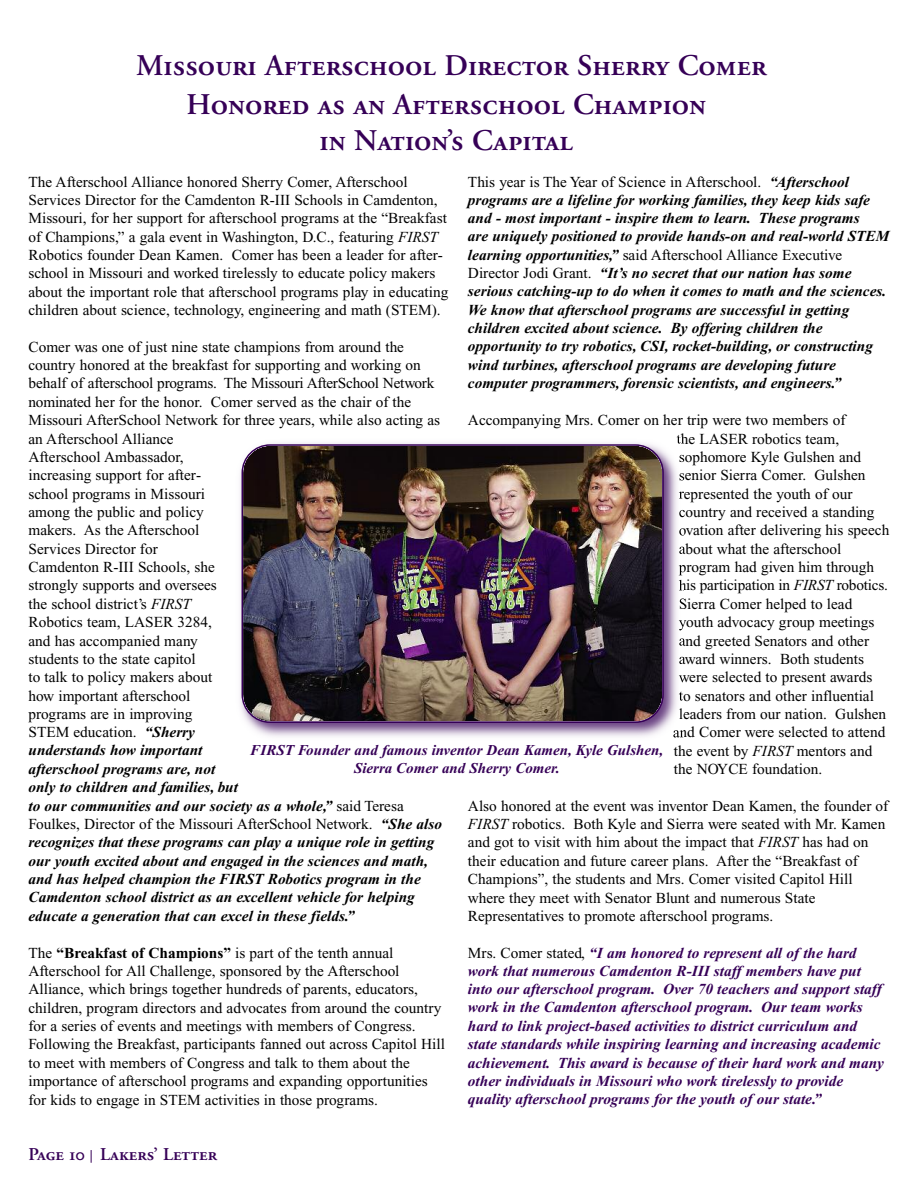
<style>
.page{position:relative;width:918px;height:1188px;background:#fff}
.page>*{position:absolute;margin:0;border:0;box-sizing:border-box;transform-origin:0 0}
.t1{font:30px/38.8px "Adobe Garamond Semibold SC";color:#360057;text-align:center}
.t2{font:18px "Adobe Garamond Semibold SC";color:#360057}
.t3{font:15.3px/18.3px "Times New Roman";color:#000}
.t4{font:italic 700 15.3px/18.3px "Times New Roman";color:#000}
.t5{font:italic 700 15.3px/18.3px "Times New Roman";color:#360057}
.t6{font:italic 700 15px/18px "Times New Roman";color:#360057;text-align:center}
.s1{font-style:italic}
.s2{font-weight:700;font-style:italic}
.s3{font-weight:700}
.s4{font-weight:400;font-style:normal}
.s5{font-weight:400;font-style:normal;color:#000}
</style>
<div class="page">
<svg style="left:91px;top:1150px;width:1px;height:13px"></svg>
<img style="left:240px;top:443px;width:443px;height:294px">
<svg style="left:677px;top:438px;width:6px;height:6px"></svg>
<svg style="left:680px;top:454px;width:3px;height:10px"></svg>
<svg style="left:680px;top:472px;width:3px;height:8px"></svg>
<svg style="left:679px;top:490px;width:4px;height:10px"></svg>
<svg style="left:679px;top:508px;width:4px;height:10px"></svg>
<svg style="left:679px;top:527px;width:4px;height:9px"></svg>
<svg style="left:679px;top:545px;width:4px;height:9px"></svg>
<svg style="left:679px;top:564px;width:4px;height:28px"></svg>
<svg style="left:680px;top:598px;width:3px;height:11px"></svg>
<svg style="left:679px;top:619px;width:4px;height:11px"></svg>
<svg style="left:679px;top:637px;width:4px;height:10px"></svg>
<svg style="left:679px;top:655px;width:4px;height:9px"></svg>
<svg style="left:679px;top:675px;width:4px;height:7px"></svg>
<svg style="left:679px;top:691px;width:4px;height:10px"></svg>
<svg style="left:679px;top:708px;width:4px;height:11px"></svg>
<svg style="left:673px;top:729px;width:10px;height:9px"></svg>
<img style="left:242px;top:444px;width:422px;height:279px">
<h1 class="t1" style="left:136px;top:49px;width:632px">Missouri Afterschool Director Sherry Comer<br>Honored as an Afterschool Champion</h1>
<h1 class="t1" style="left:320px;top:124px;width:255px">in Nation’s Capital</h1>
<p class="t3" style="left:28px;top:174px;width:421px">The Afterschool Alliance honored Sherry Comer, Afterschool Services Director for the Camdenton R-III Schools in Camdenton, Missouri, for her support for afterschool programs at the “Breakfast of Champions,” a gala event in Washington, D.C., featuring <span class="s1">FIRST </span>Robotics founder Dean Kamen. Comer has been a leader for after&shy;school in Missouri and worked tirelessly to educate policy makers about the important role that afterschool programs play in educating children about science, technology, engineering and math (STEM).</p>
<p class="t3" style="left:28px;top:339px;width:415px">Comer was one of just nine state champions from around the country honored at the breakfast for supporting and working on behalf of afterschool programs. The Missouri AfterSchool Network nominated her for the honor. Comer served as the chair of the Missouri AfterSchool Network for three years, while also acting as an Afterschool Alliance<br>Afterschool Ambassador,<br>increasing support for after-<br>school programs in Missouri<br>among the public and policy<br>makers. As the Afterschool<br>Services Director for<br>Camdenton R-III Schools, she<br>strongly supports and oversees<br>the school district’s <span class="s1">FIRST<br></span>Robotics team, LASER 3284,<br>and has accompanied many<br>students to the state capitol<br>to talk to policy makers about<br>how important afterschool<br>programs are in improving<br>STEM education. <span class="s2">“Sherry<br>understands how important<br>afterschool programs are, not<br>only to children and families, but<br>to our communities and our society as a whole,”</span> said Teresa Foulkes, Director of the Missouri AfterSchool Network. <span class="s2">“She also recognizes that these programs can play a unique role in getting our youth excited about and engaged in the sciences and math, and has helped champion the FIRST Robotics program in the Camdenton school district as an excellent vehicle for helping educate a generation that can excel in these fields.”</span></p>
<p class="t3" style="left:28px;top:945px;width:418px">The <span class="s3">“Breakfast of Champions”</span> is part of the tenth annual Afterschool for All Challenge, sponsored by the Afterschool Alliance, which brings together hundreds of parents, educators, children, program directors and advocates from around the country for a series of events and meetings with members of Congress.<br>Following the Breakfast, participants fanned out across Capitol Hill to meet with members of Congress and talk to them about the importance of afterschool programs and expanding opportunities for kids to engage in STEM activities in those programs.</p>
<p class="t4" style="left:468px;top:174px;width:423px"><span class="s4">This year is The Year of Science in Afterschool.</span> “Afterschool programs are a lifeline for working families, they keep kids safe and - most important - inspire them to learn. These programs<br>are uniquely positioned to provide hands-on and real-world STEM learning opportunities,” <span class="s4">said Afterschool Alliance Executive Director Jodi Grant.</span> “It’s no secret that our nation has some serious catching-up to do when it comes to math and the sciences.<br>We know that afterschool programs are successful in getting children excited about science. By offering children the opportunity to try robotics, CSI, rocket-building, or constructing wind turbines, afterschool programs are developing future computer programmers, forensic scientists, and engineers.”</p>
<p class="t3" style="left:468px;top:412px;width:379px">Accompanying Mrs. Comer on her trip were two members of</p>
<p class="t3" style="left:677px;top:431px;width:164px">the LASER robotics team,</p>
<p class="t3" style="left:679px;top:449px;width:184px">sophomore Kyle Gulshen and</p>
<p class="t3" style="left:679px;top:467px;width:188px">senior Sierra Comer. Gulshen</p>
<p class="t3" style="left:679px;top:486px;width:175px">represented the youth of our</p>
<p class="t3" style="left:679px;top:504px;width:197px">country and received a standing</p>
<p class="t3" style="left:679px;top:523px;width:212px">ovation after delivering his speech</p>
<p class="t3" style="left:679px;top:541px;width:164px">about what the afterschool</p>
<p class="t3" style="left:679px;top:559px;width:197px">program had given him through</p>
<p class="t3" style="left:679px;top:578px;width:211px">his participation in <span class="s1">FIRST</span> robotics.</p>
<p class="t3" style="left:679px;top:596px;width:175px">Sierra Comer helped to lead</p>
<p class="t3" style="left:679px;top:614px;width:197px">youth advocacy group meetings</p>
<p class="t3" style="left:679px;top:633px;width:192px">and greeted Senators and other</p>
<p class="t3" style="left:679px;top:651px;width:187px">award winners. Both students</p>
<p class="t3" style="left:679px;top:669px;width:195px">were selected to present awards</p>
<p class="t3" style="left:679px;top:688px;width:197px">to senators and other influential</p>
<p class="t3" style="left:679px;top:706px;width:209px">leaders from our nation. Gulshen</p>
<p class="t3" style="left:673px;top:724px;width:214px">and Comer were selected to attend</p>
<p class="t3" style="left:674px;top:743px;width:200px">the event by <span class="s1">FIRST</span> mentors and</p>
<p class="t3" style="left:674px;top:761px;width:150px">the NOYCE foundation.</p>
<p class="t3" style="left:468px;top:798px;width:422px">Also honored at the event was inventor Dean Kamen, the founder of <span class="s1">FIRST</span> robotics. Both Kyle and Sierra were seated with Mr. Kamen and got to visit with him about the impact that <span class="s1">FIRST</span> has had on their education and future career plans. After the “Breakfast of Champions”, the students and Mrs. Comer visited Capitol Hill where they meet with Senator Blunt and numerous State Representatives to promote afterschool programs.</p>
<p class="t5" style="left:468px;top:945px;width:417px"><span class="s5">Mrs. Comer stated,</span> “I am honored to represent all of the hard work that numerous Camdenton R-III staff members have put into our afterschool program. Over 70 teachers and support staff work in the Camdenton afterschool program. Our team works hard to link project-based activities to district curriculum and state standards while inspiring learning and increasing academic achievement. This award is because of their hard work and many other individuals in Missouri who work tirelessly to provide quality afterschool programs for the youth of our state.”</p>
<p class="t6" style="left:251px;top:743px;width:414px">FIRST Founder and famous inventor Dean Kamen, Kyle Gulshen,<br>Sierra Comer and Sherry Comer.</p>
<p class="t2" style="left:28px;top:1147px;width:190px">Page 10 Lakers’ Letter</p>
</div>
